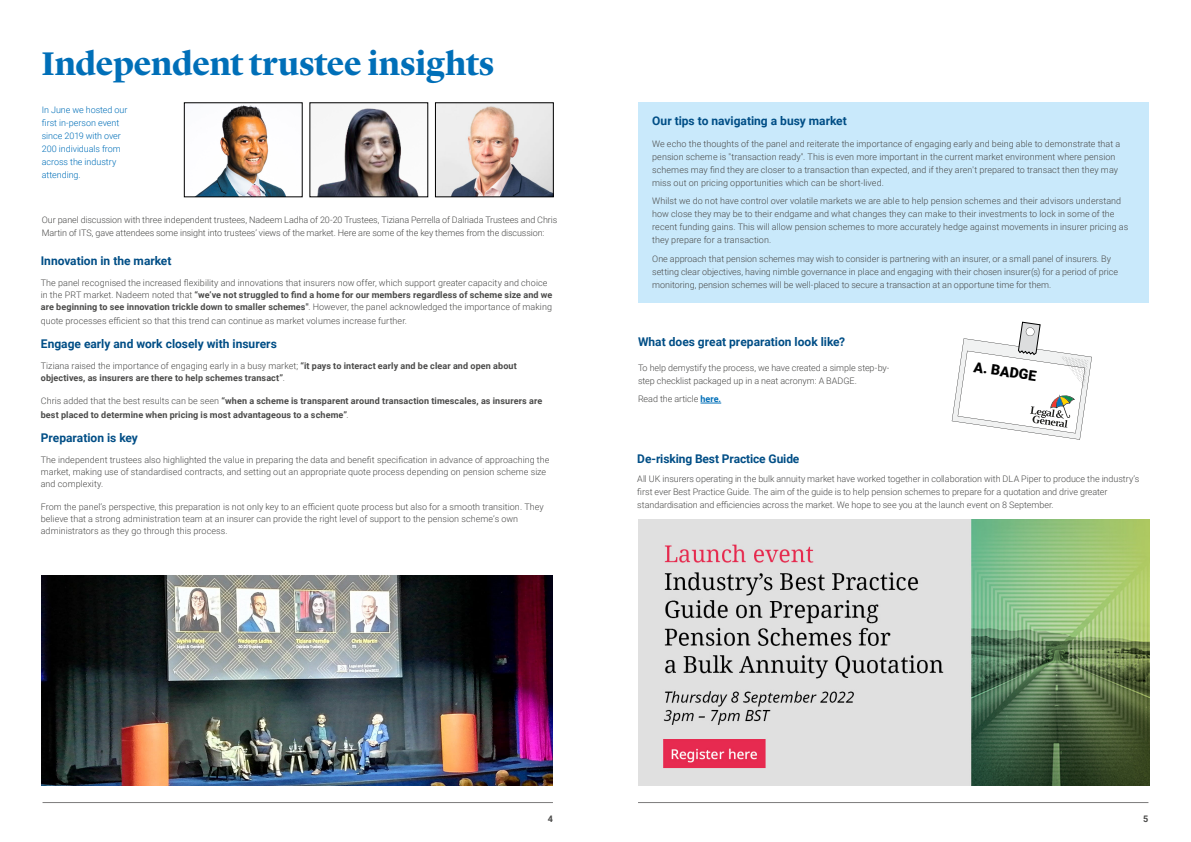
<style>
.page{position:relative;width:1191px;height:842px;background:#fff}
.page>*{position:absolute;margin:0;border:0;box-sizing:border-box;transform-origin:0 0}
.t1{font:700 34px "Lyon Display";letter-spacing:-.01em;color:#006fb8}
.t2{font:900 14.2px "Roboto";color:#000}
.t3{font:700 12px "Roboto";color:#004e86}
.t4{font:300 9px/13px "Roboto";color:#4a4a49}
.t5{font:700 9px/12px "Roboto";letter-spacing:.01em;color:#4a4a49}
.t6{font:300 9px/13px "Roboto";letter-spacing:-.005em;color:#006fb8}
.s1{font-weight:700}
.s2{font-weight:300}
.s3{font-weight:700;color:#006fb8}
</style>
<div class="page">
<hr style="left:43px;top:802px;width:510px;height:1px;background:#7c7b7b">
<div style="left:638px;top:102px;width:510px;height:200px;background:#c9e9fb"></div>
<hr style="left:638px;top:802px;width:510px;height:1px;background:#7c7b7b">
<svg style="left:700px;top:403px;width:21px;height:1px"></svg>
<img style="left:317px;top:108px;width:102px;height:87px">
<div style="left:309px;top:102px;width:119px;height:95px;border:1px solid #000"></div>
<img style="left:197px;top:105px;width:89px;height:90px">
<div style="left:184px;top:102px;width:119px;height:95px;border:1px solid #000"></div>
<img style="left:437px;top:104px;width:115px;height:91px">
<div style="left:435px;top:102px;width:119px;height:95px;border:1px solid #000"></div>
<img style="left:42px;top:575px;width:511px;height:210px">
<svg style="left:951px;top:322px;width:140px;height:118px"></svg>
<img style="left:638px;top:519px;width:511px;height:266px">
<h1 class="t1" style="left:42px;top:38px;width:454px">Independent trustee insights</h1>
<p class="t6" style="left:42px;top:103px;width:87px">In June we hosted our first in-person event</p>
<p class="t6" style="left:42px;top:129px;width:81px">since 2019 with over</p>
<p class="t6" style="left:42px;top:142px;width:81px">200 individuals from across the industry attending.</p>
<p class="t4" style="left:42px;top:213px;width:517px">Our panel discussion with three independent trustees, Nadeem Ladha of 20-20 Trustees, Tiziana Perrella of Dalriada Trustees and Chris<br>Martin of ITS, gave attendees some insight into trustees’ views of the market. Here are some of the key themes from the discussion:</p>
<p class="t3" style="left:41px;top:253px;width:132px">Innovation in the market</p>
<p class="t4" style="left:41px;top:276px;width:513px;line-height:12px">The panel recognised the increased flexibility and innovations that insurers now offer, which support greater capacity and choice in the PRT market. Nadeem noted that <span class="s1">“we’ve not struggled to find a home for our members regardless of scheme size and we are beginning to see innovation trickle down to smaller schemes"</span>. However, the panel acknowledged the importance of making</p>
<p class="t4" style="left:41px;top:314px;width:368px">quote processes efficient so that this trend can continue as market volumes increase further.</p>
<p class="t3" style="left:41px;top:335px;width:238px">Engage early and work closely with insurers</p>
<p class="t5" style="left:41px;top:359px;width:477px"><span class="s2">Tiziana raised the importance of engaging early in a busy market;</span> “it pays to interact early and be clear and open about objectives, as insurers are there to help schemes transact”<span class="s2">.</span></p>
<p class="t5" style="left:41px;top:393px;width:503px;line-height:14px"><span class="s2">Chris added that the best results can be seen</span> “when a scheme is transparent around transaction timescales, as insurers are best placed to determine when pricing is most advantageous to a scheme”<span class="s2">.</span></p>
<p class="t3" style="left:41px;top:430px;width:99px">Preparation is key</p>
<p class="t4" style="left:41px;top:453px;width:510px;line-height:12px">The independent trustees also highlighted the value in preparing the data and benefit specification in advance of approaching the market, making use of standardised contracts, and setting out an appropriate quote process depending on pension scheme size and complexity.</p>
<p class="t4" style="left:41px;top:501px;width:504px;line-height:12px">From the panel’s perspective, this preparation is not only key to an efficient quote process but also for a smooth transition. They believe that a strong administration team at an insurer can provide the right level of support to the pension scheme’s own administrators as they go through this process.</p>
<p class="t3" style="left:652px;top:113px;width:196px">Our tips to navigating a busy market</p>
<p class="t4" style="left:652px;top:137px;width:469px">We echo the thoughts of the panel and reiterate the importance of engaging early and being able to demonstrate that a pension scheme is "transaction ready". This is even more important in the current market environment where pension schemes may find they are closer to a transaction than expected, and if they aren't prepared to transact then they may miss out on pricing opportunities which can be short-lived.</p>
<p class="t4" style="left:652px;top:194px;width:477px">Whilst we do not have control over volatile markets we are able to help pension schemes and their advisors understand how close they may be to their endgame and what changes they can make to their investments to lock in some of the recent funding gains. This will allow pension schemes to more accurately hedge against movements in insurer pricing as they prepare for a transaction.</p>
<p class="t4" style="left:652px;top:252px;width:467px">One approach that pension schemes may wish to consider is partnering with an insurer, or a small panel of insurers. By setting clear objectives, having nimble governance in place and engaging with their chosen insurer(s) for a period of price monitoring, pension schemes will be well-placed to secure a transaction at an opportune time for them.</p>
<p class="t3" style="left:638px;top:334px;width:209px">What does great preparation look like?</p>
<p class="t4" style="left:638px;top:361px;width:253px">To help demystify the process, we have created a simple step-by&shy;step checklist packaged up in a neat acronym: A BADGE.</p>
<p class="t4" style="left:638px;top:392px;width:85px">Read the article <span class="s3">here.</span></p>
<p class="t2" style="left:975px;top:357px;width:65px;rotate:8deg">A. BADGE</p>
<p class="t3" style="left:637px;top:450px;width:164px">De-risking Best Practice Guide</p>
<p class="t4" style="left:637px;top:471px;width:503px">All UK insurers operating in the bulk annuity market have worked together in collaboration with DLA Piper to produce the industry’s first ever Best Practice Guide. The aim of the guide is to help pension schemes to prepare for a quotation and drive greater standardisation and efficiencies across the market. We hope to see you at the launch event on 8 September.</p>
<p class="t5" style="left:548px;top:812px;width:7px">4</p>
<p class="t5" style="left:1143px;top:812px;width:7px">5</p>
</div>
